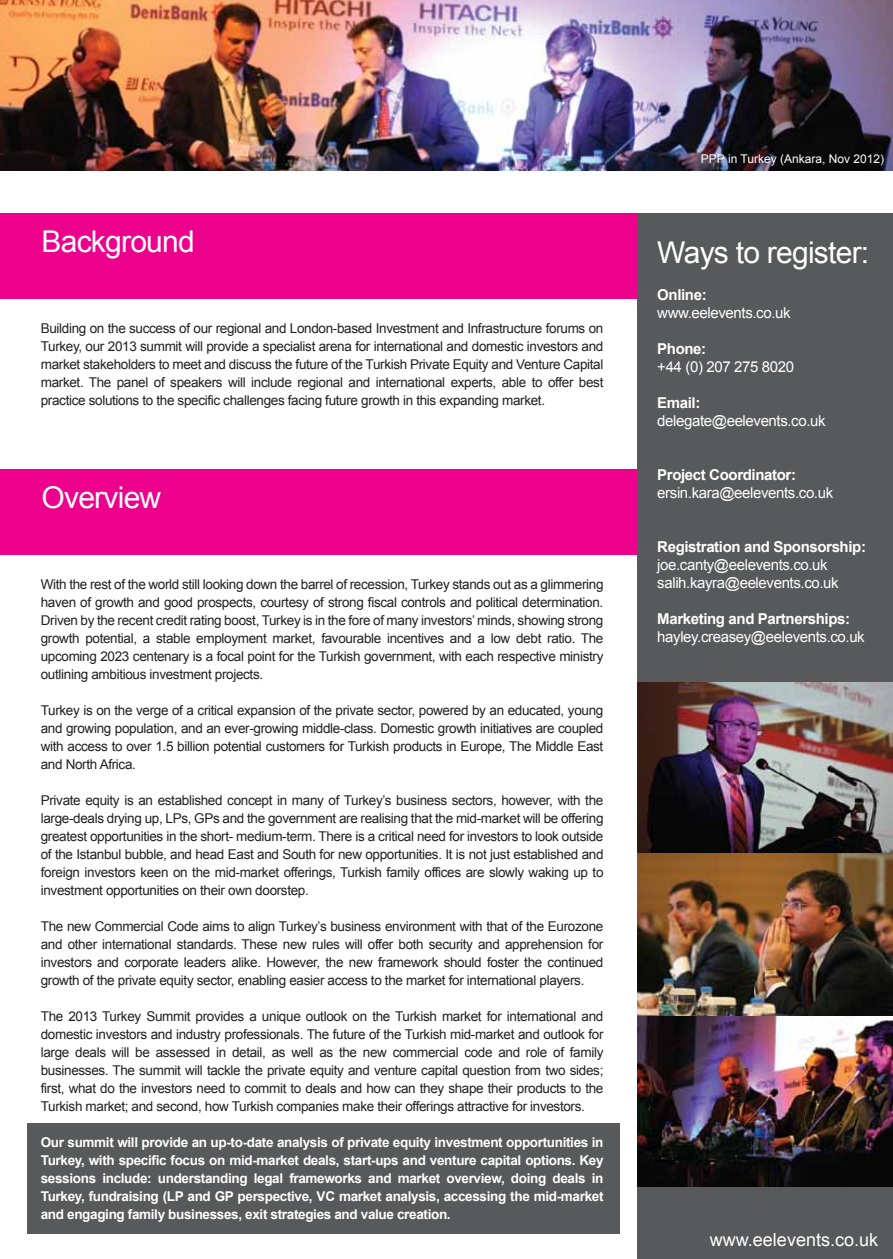
<style>
.page{position:relative;width:893px;height:1259px;background:#fff}
.page>*{position:absolute;margin:0;border:0;box-sizing:border-box;transform-origin:0 0}
.t1{font:30px "Arial";letter-spacing:-.025em;color:#fff}
.t2{font:18px "Arial";color:#fff}
.t3{font:15px/18px "Arial";letter-spacing:-.025em;color:#fff}
.t4{font:700 15px "Arial";letter-spacing:-.025em;color:#fff}
.t5{font:13.5px/18px "Arial";letter-spacing:-.025em;color:#231f20;text-align:justify}
.t6{font:700 13.5px/18px "Arial";letter-spacing:-.025em;color:#fff;text-align:justify}
.t7{font:12px "Arial";color:#fff}
</style>
<div class="page">
<div style="left:27px;top:1123px;width:593px;height:110px;background:#58595b"></div>
<div style="left:0;top:213px;width:638px;height:85px;background:#ec008c"></div>
<img style="left:0;top:1px;width:893px;height:170px">
<div style="left:0;top:469px;width:638px;height:85px;background:#ec008c"></div>
<div style="left:638px;top:213px;width:255px;height:1046px;background:#58595b"></div>
<img style="left:638px;top:682px;width:255px;height:334px">
<img style="left:638px;top:1016px;width:255px;height:170px">
<h1 class="t1" style="left:42px;top:221px;width:155px">Background</h1>
<p class="t5" style="left:41px;top:319px;width:564px">Building on the success of our regional and London-based Investment and Infrastructure forums on Turkey, our 2013 summit will provide a specialist arena for international and domestic investors and market stakeholders to meet and discuss the future of the Turkish Private Equity and Venture Capital market. The panel of speakers will include regional and international experts, able to offer best practice solutions to the specific challenges facing future growth in this expanding market.</p>
<h1 class="t1" style="left:42px;top:477px;width:121px">Overview</h1>
<p class="t5" style="left:41px;top:575px;width:564px">With the rest of the world still looking down the barrel of recession, Turkey stands out as a glimmering haven of growth and good prospects, courtesy of strong fiscal controls and political determination.<br>Driven by the recent credit rating boost, Turkey is in the fore of many investors’ minds, showing strong growth potential, a stable employment market, favourable incentives and a low debt ratio. The upcoming 2023 centenary is a focal point for the Turkish government, with each respective ministry outlining ambitious investment projects.</p>
<p class="t5" style="left:41px;top:701px;width:564px">Turkey is on the verge of a critical expansion of the private sector, powered by an educated, young and growing population, and an ever-growing middle-class. Domestic growth initiatives are coupled with access to over 1.5 billion potential customers for Turkish products in Europe, The Middle East and North Africa.</p>
<p class="t5" style="left:41px;top:791px;width:564px">Private equity is an established concept in many of Turkey’s business sectors, however, with the large-deals drying up, LPs, GPs and the government are realising that the mid-market will be offering greatest opportunities in the short- medium-term. There is a critical need for investors to look outside of the Istanbul bubble, and head East and South for new opportunities. It is not just established and foreign investors keen on the mid-market offerings, Turkish family offices are slowly waking up to investment opportunities on their own doorstep.</p>
<p class="t5" style="left:41px;top:917px;width:564px">The new Commercial Code aims to align Turkey’s business environment with that of the Eurozone and other international standards. These new rules will offer both security and apprehension for investors and corporate leaders alike. However, the new framework should foster the continued growth of the private equity sector, enabling easier access to the market for international players.</p>
<p class="t5" style="left:41px;top:1007px;width:564px">The 2013 Turkey Summit provides a unique outlook on the Turkish market for international and domestic investors and industry professionals. The future of the Turkish mid-market and outlook for large deals will be assessed in detail, as well as the new commercial code and role of family businesses. The summit will tackle the private equity and venture capital question from two sides; first, what do the investors need to commit to deals and how can they shape their products to the Turkish market; and second, how Turkish companies make their offerings attractive for investors.</p>
<p class="t6" style="left:41px;top:1133px;width:564px">Our summit will provide an up-to-date analysis of private equity investment opportunities in Turkey, with specific focus on mid-market deals, start-ups and venture capital options. Key sessions include: understanding legal frameworks and market overview, doing deals in Turkey, fundraising (LP and GP perspective, VC market analysis, accessing the mid-market and engaging family businesses, exit strategies and value creation.</p>
<p class="t7" style="left:701px;top:150px;width:185px">PPP in Turkey (Ankara, Nov 2012)</p>
<h1 class="t1" style="left:657px;top:231px;width:213px">Ways to register:</h1>
<p class="t4" style="left:657px;top:284px;width:51px">Online:</p>
<p class="t3" style="left:657px;top:303px;width:135px">www.eelevents.co.uk</p>
<p class="t4" style="left:657px;top:338px;width:50px">Phone:</p>
<p class="t3" style="left:657px;top:357px;width:138px">+44 (0) 207 275 8020</p>
<p class="t4" style="left:657px;top:392px;width:45px">Email:</p>
<p class="t3" style="left:657px;top:411px;width:170px">delegate@eelevents.co.uk</p>
<p class="t4" style="left:657px;top:464px;width:140px">Project Coordinator:</p>
<p class="t3" style="left:657px;top:483px;width:177px">ersin.kara@eelevents.co.uk</p>
<p class="t4" style="left:657px;top:536px;width:210px">Registration and Sponsorship:</p>
<p class="t3" style="left:657px;top:555px;width:183px">joe.canty@eelevents.co.uk salih.kayra@eelevents.co.uk</p>
<p class="t4" style="left:657px;top:608px;width:194px">Marketing and Partnerships:</p>
<p class="t3" style="left:657px;top:627px;width:209px">hayley.creasey@eelevents.co.uk</p>
<h2 class="t2" style="left:710px;top:1227px;width:170px">www.eelevents.co.uk</h2>
</div>
